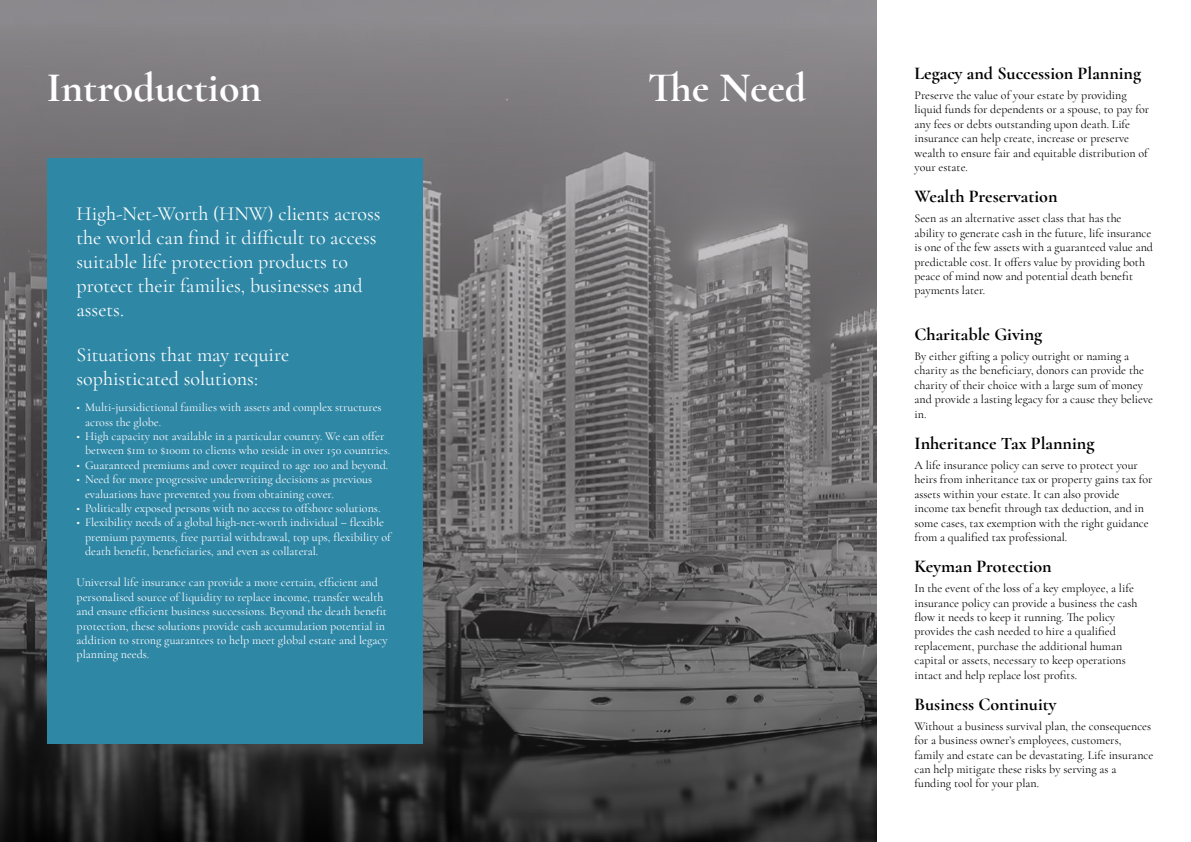
<style>
.page{position:relative;width:1191px;height:842px;background:#fff}
.page>*{position:absolute;margin:0;border:0;box-sizing:border-box;transform-origin:0 0}
.t1{font:700 42px "Cormorant";color:#fff}
.t2{font:20px/24px "Cormorant Garamond";color:#fff}
.t3{font:700 18px "Cormorant";color:#000}
.t4{font:700 18px "Cormorant Garamond";color:#000}
.t5{font:12px/14.4px "Cormorant Garamond";color:#000}
.t6{font:12px/14.4px "Cormorant Garamond";color:#fff}
.t7{font:12px/14.4px "Cormorant";color:#000}
</style>
<div class="page">
<img style="left:0;top:0;width:876px;height:842px">
<div style="left:47px;top:159px;width:375px;height:585px;background:#2f87a6"></div>
<h1 class="t1" style="left:47px;top:62px;width:216px">Introduction</h1>
<h1 class="t1" style="left:648px;top:62px;width:160px">The Need</h1>
<h2 class="t2" style="left:77px;top:201px;width:305px">High-Net-Worth (HNW) clients across the world can find it difficult to access suitable life protection products to protect their families, businesses and assets.</h2>
<h2 class="t2" style="left:77px;top:343px;width:214px">Situations that may require sophisticated solutions:</h2>
<p class="t6" style="left:85px;top:400px;width:298px;text-indent:-9px">• Multi-jursidictional families with assets and complex structures across the globe.</p>
<p class="t6" style="left:85px;top:429px;width:306px;text-indent:-9px">• High capacity not available in a particular country. We can offer between $1m to $100m to clients who reside in over 150 countries.</p>
<p class="t6" style="left:77px;top:458px;width:313px">• Guaranteed premiums and cover required to age 100 and beyond.</p>
<p class="t6" style="left:85px;top:472px;width:289px;text-indent:-9px">• Need for more progressive underwriting decisions as previous evaluations have prevented you from obtaining cover.</p>
<p class="t6" style="left:77px;top:501px;width:305px">• Politically exposed persons with no access to offshore solutions.</p>
<p class="t6" style="left:85px;top:515px;width:307px;text-indent:-9px">• Flexibility needs of a global high-net-worth individual – flexible premium payments, free partial withdrawal, top ups, flexibility of death benefit, beneficiaries, and even as collateral.</p>
<p class="t6" style="left:77px;top:575px;width:312px">Universal life insurance can provide a more certain, efficient and personalised source of liquidity to replace income, transfer wealth and ensure efficient business successions. Beyond the death benefit protection, these solutions provide cash accumulation potential in addition to strong guarantees to help meet global estate and legacy planning needs.</p>
<h3 class="t4" style="left:914px;top:62px;width:228px">Legacy and Succession Planning</h3>
<p class="t5" style="left:914px;top:88px;width:236px">Preserve the value of your estate by providing liquid funds for dependents or a spouse, to pay for any fees or debts outstanding upon death. Life insurance can help create, increase or preserve wealth to ensure fair and equitable distribution of your estate.</p>
<h3 class="t3" style="left:914px;top:185px;width:144px">Wealth Preservation</h3>
<p class="t7" style="left:914px;top:211px;width:240px">Seen as an alternative asset class that has the ability to generate cash in the future, life insurance is one of the few assets with a guaranteed value and predictable cost. It offers value by providing both peace of mind now and potential death benefit payments later.</p>
<h3 class="t3" style="left:914px;top:323px;width:129px">Charitable Giving</h3>
<p class="t7" style="left:914px;top:349px;width:240px">By either gifting a policy outright or naming a charity as the beneficiary, donors can provide the charity of their choice with a large sum of money and provide a lasting legacy for a cause they believe in.</p>
<h3 class="t3" style="left:914px;top:432px;width:181px">Inheritance Tax Planning</h3>
<p class="t5" style="left:914px;top:458px;width:240px">A life insurance policy can serve to protect your heirs from inheritance tax or property gains tax for assets within your estate. It can also provide income tax benefit through tax deduction, and in some cases, tax exemption with the right guidance from a qualified tax professional.</p>
<h3 class="t3" style="left:914px;top:555px;width:139px">Keyman Protection</h3>
<p class="t5" style="left:914px;top:581px;width:224px">In the event of the loss of a key employee, a life insurance policy can provide a business the cash flow it needs to keep it running. The policy provides the cash needed to hire a qualified replacement, purchase the additional human capital or assets, necessary to keep operations intact and help replace lost profits.</p>
<h3 class="t3" style="left:914px;top:693px;width:143px">Business Continuity</h3>
<p class="t5" style="left:914px;top:719px;width:240px">Without a business survival plan, the consequences for a business owner’s employees, customers, family and estate can be devastating. Life insurance can help mitigate these risks by serving as a funding tool for your plan.</p>
</div>
